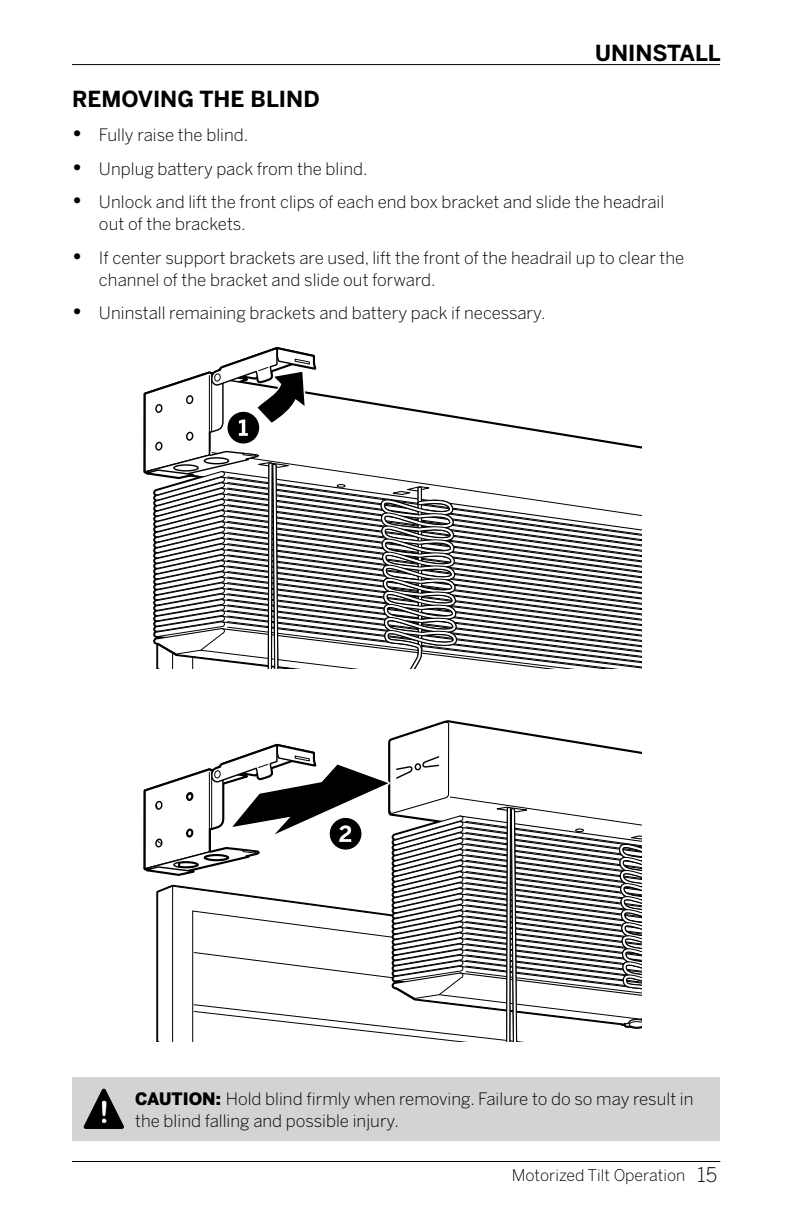
<style>
.page{position:relative;width:792px;height:1224px;background:#fff}
.page>*{position:absolute;margin:0;border:0;box-sizing:border-box;transform-origin:0 0}
.t1{font:700 22px "Benton Sans";color:#000}
.t2{font:300 17px/22px "Benton Sans";color:#000}
.t3{font:300 16px "Benton Sans";color:#000}
.s1{font-weight:700;font-size:22px}
.s2{font-weight:900}
.s3{font-size:20px}
</style>
<div class="page">
<hr style="left:72px;top:1161px;width:648px;height:1px;background:#000">
<svg style="left:143px;top:722px;width:498px;height:319px"></svg>
<svg style="left:143px;top:347px;width:498px;height:321px"></svg>
<div style="left:72px;top:1077px;width:648px;height:63px;background:#d1d3d4"></div>
<svg style="left:84px;top:1089px;width:40px;height:40px"></svg>
<hr style="left:72px;top:64px;width:648px;height:1px;background:#000">
<p class="t1" style="left:595px;top:40px;width:127px">UNINSTALL</p>
<p class="t1" style="left:72px;top:86px;width:249px">REMOVING THE BLIND</p>
<p class="t2" style="left:72px;top:124px;width:178px"><span class="s1">•</span> Fully raise the blind.</p>
<p class="t2" style="left:72px;top:157px;width:297px"><span class="s1">•</span> Unplug battery pack from the blind.</p>
<p class="t2" style="left:99px;top:191px;width:567px;text-indent:-27px"><span class="s1">•</span> Unlock and lift the front clips of each end box bracket and slide the headrail out of the brackets.</p>
<p class="t2" style="left:99px;top:246px;width:587px;text-indent:-27px"><span class="s1">•</span> If center support brackets are used, lift the front of the headrail up to clear the channel of the bracket and slide out forward.</p>
<p class="t2" style="left:72px;top:302px;width:475px"><span class="s1">•</span> Uninstall remaining brackets and battery pack if necessary.</p>
<p class="t2" style="left:99px;top:1087px;width:596px;text-indent:36px"><span class="s2">CAUTION:</span> Hold blind firmly when removing. Failure to do so may result in <sup>!</sup> the blind falling and possible injury.</p>
<p class="t3" style="left:512px;top:1165px;width:207px">Motorized Tilt Operation <span class="s3">15</span></p>
</div>
